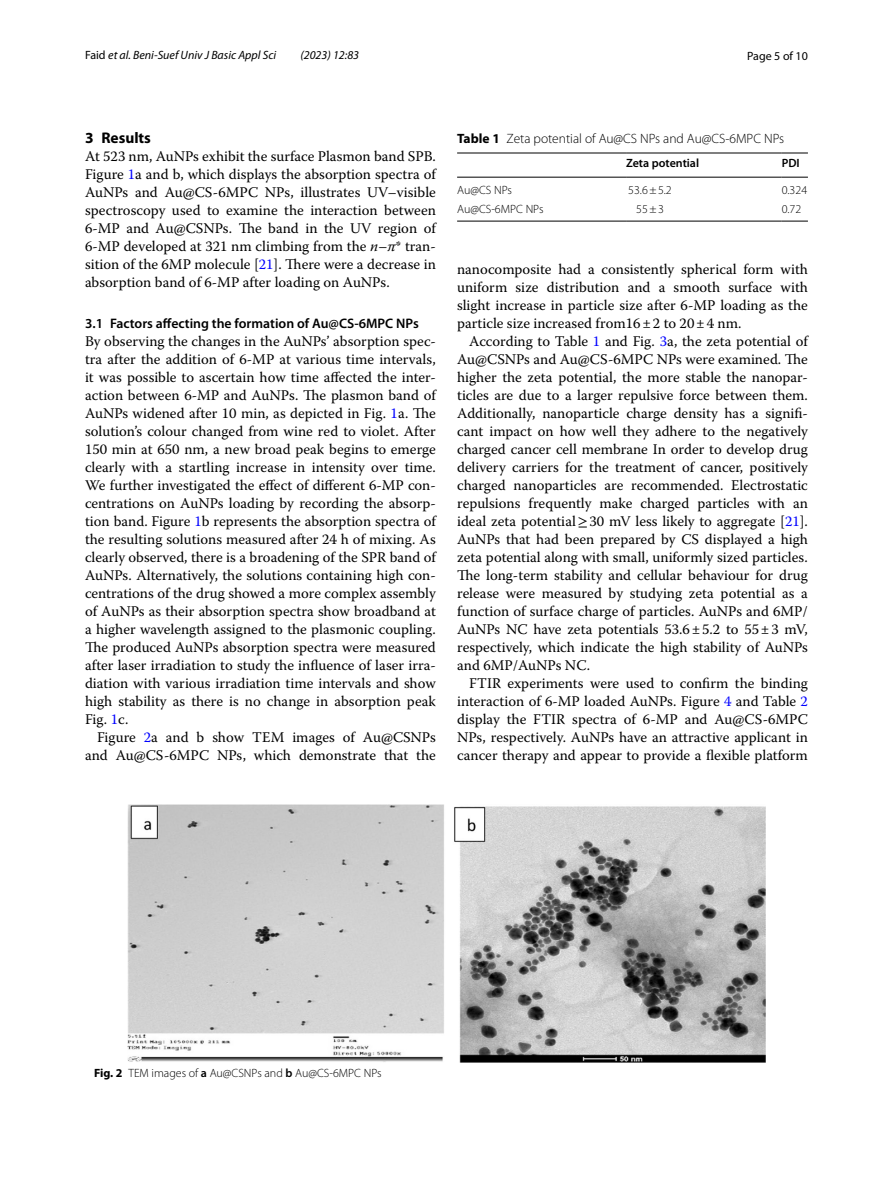
<style>
.page{position:relative;width:893px;height:1187px;background:#fff}
.page>*{position:absolute;margin:0;border:0;box-sizing:border-box;transform-origin:0 0}
.t1{font:700 15.45px "Myriad Pro";color:#000}
.t2{font:14.7px/18px "Warnock Pro";color:#000;text-align:justify}
.t3{font:600 13.8px "Myriad Pro";color:#000}
.t4{font:300 13.5px "Myriad Pro";color:#000}
.t5{font:300 12px "Myriad Pro";color:#000}
.t6{font:italic 12px "Myriad Pro";color:#000}
.t7{font:600 12px "Myriad Pro";color:#000}
.t8{font:12px "Myriad Pro";color:#000}
.s1{font-style:normal}
.s2{color:#00f}
.s3{font-style:italic}
.s4{font-weight:700}
.s5{font-family:"STIX"}
.s6{font-weight:600}
</style>
<div class="page">
<img style="left:128px;top:804px;width:637px;height:258px">
<hr style="left:457px;top:153px;width:169px;height:1px;background:#000">
<hr style="left:457px;top:177px;width:169px;height:1px;background:#000">
<hr style="left:626px;top:153px;width:156px;height:1px;background:#000">
<hr style="left:626px;top:177px;width:156px;height:1px;background:#000">
<svg style="left:782px;top:153px;width:26px;height:1px"></svg>
<svg style="left:782px;top:177px;width:26px;height:1px"></svg>
<hr style="left:457px;top:221px;width:169px;height:1px;background:#000">
<hr style="left:626px;top:221px;width:156px;height:1px;background:#000">
<svg style="left:782px;top:221px;width:26px;height:1px"></svg>
<p class="t6" style="left:85px;top:48px;width:193px"><span class="s1">Faid</span> et al. Beni-Suef Univ J Basic Appl Sci</p>
<p class="t6" style="left:300px;top:48px;width:60px">(2023) 12:83</p>
<p class="t8" style="left:747px;top:48px;width:62px">Page 5 of 10</p>
<p class="t1" style="left:85px;top:128px;width:67px">3 Results</p>
<p class="t2" style="left:85px;top:147px;width:352px">At 523 nm, AuNPs exhibit the surface Plasmon band SPB.<br>Figure <span class="s2">1</span>a and b, which displays the absorption spectra of AuNPs and Au@CS-6MPC NPs, illustrates UV–visible spectroscopy used to examine the interaction between 6-MP and Au@CSNPs. The band in the UV region of 6-MP developed at 321 nm climbing from the <span class="s3">n</span>–<span class="s3">π</span>* tran&shy;sition of the 6MP molecule [<span class="s2">21</span>]. There were a decrease in absorption band of 6-MP after loading on AuNPs.</p>
<p class="t3" style="left:85px;top:314px;width:335px">3.1 Factors affecting the formation of Au@CS‑6MPC NPs</p>
<p class="t2" style="left:85px;top:332px;width:352px">By observing the changes in the AuNPs’ absorption spec&shy;tra after the addition of 6-MP at various time intervals, it was possible to ascertain how time affected the inter&shy;action between 6-MP and AuNPs. The plasmon band of AuNPs widened after 10 min, as depicted in Fig. <span class="s2">1</span>a. The solution’s colour changed from wine red to violet. After 150 min at 650 nm, a new broad peak begins to emerge clearly with a startling increase in intensity over time.<br>We further investigated the effect of different 6-MP con&shy;centrations on AuNPs loading by recording the absorp&shy;tion band. Figure <span class="s2">1</span>b represents the absorption spectra of the resulting solutions measured after 24 h of mixing. As clearly observed, there is a broadening of the SPR band of AuNPs. Alternatively, the solutions containing high con&shy;centrations of the drug showed a more complex assembly of AuNPs as their absorption spectra show broadband at a higher wavelength assigned to the plasmonic coupling.<br>The produced AuNPs absorption spectra were measured after laser irradiation to study the influence of laser irra&shy;diation with various irradiation time intervals and show high stability as there is no change in absorption peak Fig. <span class="s2">1</span>c.</p>
<p class="t2" style="left:85px;top:728px;width:352px;text-align:right">Figure <span class="s2">2</span>a and b show TEM images of Au@CSNPs and Au@CS-6MPC NPs, which demonstrate that the</p>
<p class="t4" style="left:457px;top:131px;width:329px"><span class="s4">Table 1</span> Zeta potential of Au@CS NPs and Au@CS-6MPC NPs</p>
<p class="t7" style="left:626px;top:156px;width:75px">Zeta potential</p>
<p class="t7" style="left:782px;top:156px;width:20px">PDI</p>
<p class="t5" style="left:457px;top:184px;width:56px">Au@CS NPs</p>
<p class="t5" style="left:628px;top:184px;width:45px">53.6±5.2</p>
<p class="t5" style="left:782px;top:184px;width:27px">0.324</p>
<p class="t5" style="left:457px;top:202px;width:88px">Au@CS-6MPC NPs</p>
<p class="t5" style="left:636px;top:202px;width:29px">55±3</p>
<p class="t5" style="left:782px;top:202px;width:21px">0.72</p>
<p class="t2" style="left:457px;top:260px;width:352px">nanocomposite had a consistently spherical form with uniform size distribution and a smooth surface with slight increase in particle size after 6-MP loading as the particle size increased from16±2 to 20±4 nm.</p>
<p class="t2" style="left:457px;top:332px;width:352px;text-indent:12px">According to Table <span class="s2">1</span> and Fig. <span class="s2">3</span>a, the zeta potential of Au@CSNPs and Au@CS-6MPC NPs were examined. The higher the zeta potential, the more stable the nanopar&shy;ticles are due to a larger repulsive force between them.<br>Additionally, nanoparticle charge density has a signifi&shy;cant impact on how well they adhere to the negatively charged cancer cell membrane In order to develop drug delivery carriers for the treatment of cancer, positively charged nanoparticles are recommended. Electrostatic repulsions frequently make charged particles with an ideal zeta potential<span class="s5">≥</span>30 mV less likely to aggregate [<span class="s2">21</span>].<br>AuNPs that had been prepared by CS displayed a high zeta potential along with small, uniformly sized particles.<br>The long-term stability and cellular behaviour for drug release were measured by studying zeta potential as a function of surface charge of particles. AuNPs and 6MP/ AuNPs NC have zeta potentials 53.6±5.2 to 55±3 mV, respectively, which indicate the high stability of AuNPs and 6MP/AuNPs NC.</p>
<p class="t2" style="left:457px;top:673px;width:352px;text-indent:12px">FTIR experiments were used to confirm the binding interaction of 6-MP loaded AuNPs. Figure <span class="s2">4</span> and Table <span class="s2">2 </span>display the FTIR spectra of 6-MP and Au@CS-6MPC NPs, respectively. AuNPs have an attractive applicant in cancer therapy and appear to provide a flexible platform</p>
<p class="t5" style="left:94px;top:1066px;width:289px"><span class="s4">Fig. 2</span> TEM images of <span class="s6">a</span> Au@CSNPs and <span class="s6">b</span> Au@CS-6MPC NPs</p>
</div>
